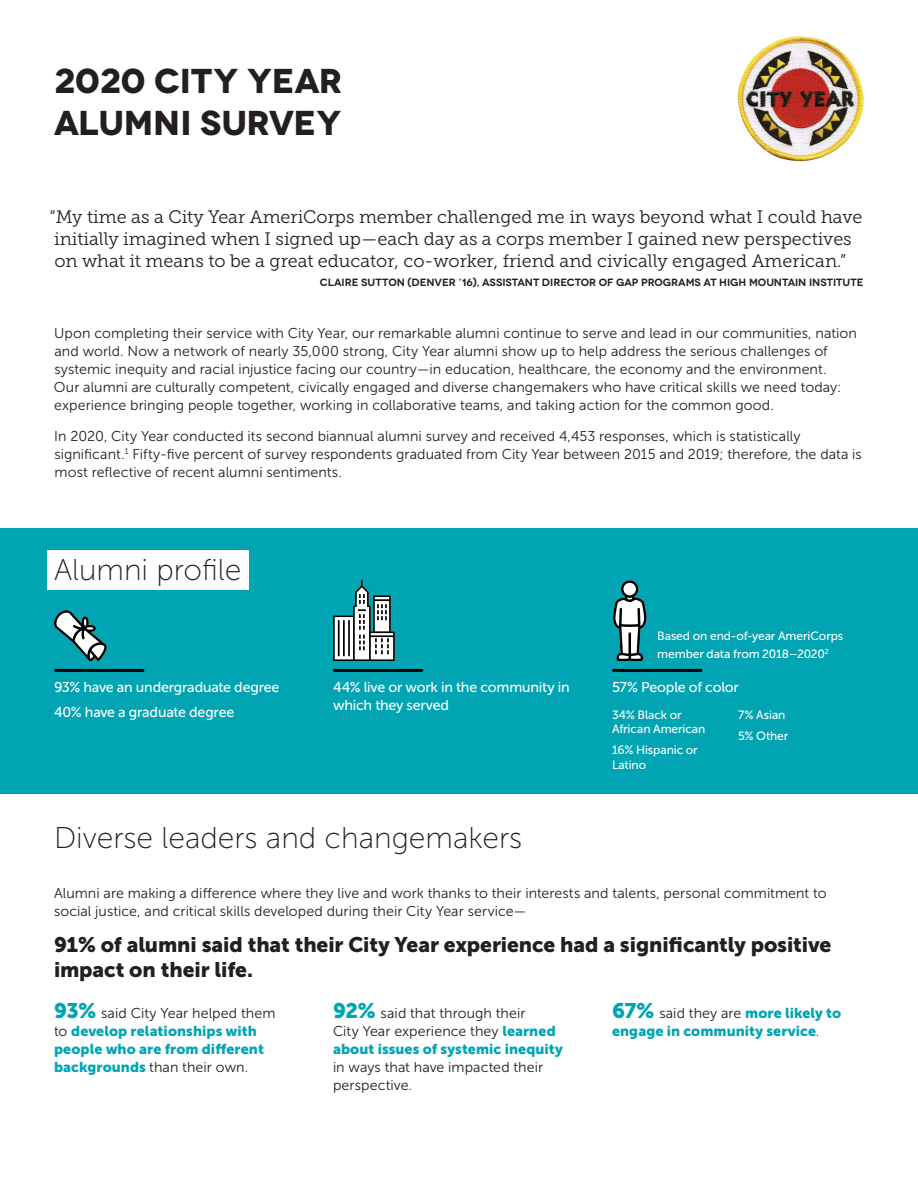
<style>
.page{position:relative;width:918px;height:1188px;background:#fff}
.page>*{position:absolute;margin:0;border:0;box-sizing:border-box;transform-origin:0 0}
.H1_-_InfoKit{font:700 34.5px "Novecentowide";color:#231f20}
.H2_-_Info_Kit{font:30px "Museo Sans 100";color:#231f20}
.Body_-_InfoKit{font:21px/25.2px "Museo Sans 900";letter-spacing:-.005em;color:#231f20}
.Quote_Callout_-_Info{font:18px/21.6px "Museo Slab 300";color:#231f20}
.Body_-_InfoKit-2{font:14.25px/18px "Museo Sans 300";letter-spacing:.005em;color:#231f20}
.Stat_-_Blk_Novecento{font:14.25px/18px "Museo Sans 900";letter-spacing:.005em;color:#00a4b3}
.Stat_-_Blk_Novecento-2{font:14.25px/18px "Museo Sans 300";letter-spacing:.005em;color:#231f20}
.Body-OnColorBlock__5{font:14.25px/18px "Museo Sans 500";letter-spacing:-.015em;color:#fff}
.Body-OnColorBlock__5-2{font:12px/14.4px "Museo Sans 500";letter-spacing:-.005em;color:#fff}
.Attribution_-_InfoKi{font:600 10.5px "Novecentowide";color:#231f20}
.s1{font-family:"Museo Sans 900";font-size:21px;color:#00a4b3}
.s2{font-family:"Museo Sans 900";color:#00a4b3}
.s3{font-size:21px}
.s4{font-family:"Museo Sans 300";color:#231f20}
</style>
<div class="page">
<div style="left:0;top:528px;width:918px;height:265px;background:#00a4b3"></div>
<div style="left:47px;top:551px;width:201px;height:39px;background:#fff"></div>
<hr style="left:56px;top:669px;width:87px;height:3px;background:#010203">
<hr style="left:334px;top:669px;width:88px;height:3px;background:#010203">
<hr style="left:614px;top:669px;width:87px;height:3px;background:#010203">
<svg style="left:54px;top:610px;width:53px;height:51px"></svg>
<svg style="left:333px;top:580px;width:62px;height:81px"></svg>
<svg style="left:612px;top:580px;width:35px;height:81px"></svg>
<img style="left:738px;top:36px;width:126px;height:126px">
<p class="H1_-_InfoKit" style="left:54px;top:60px;width:290px">2020 CITY YEAR</p>
<p class="H1_-_InfoKit" style="left:54px;top:101px;width:289px">ALUMNI SURVEY</p>
<p class="Quote_Callout_-_Info" style="left:50px;top:207px;width:814px">“My time as a City Year AmeriCorps member challenged me in ways beyond what I could have initially imagined when I signed up—each day as a corps member I gained new perspectives on what it means to be a great educator, co-worker, friend and civically engaged American.”</p>
<p class="Attribution_-_InfoKi" style="left:320px;top:276px;width:545px">CLAIRE SUTTON (DENVER ’16), ASSISTANT DIRECTOR OF GAP PROGRAMS AT HIGH MOUNTAIN INSTITUTE</p>
<p class="Body_-_InfoKit-2" style="left:54px;top:324px;width:804px">Upon completing their service with City Year, our remarkable alumni continue to serve and lead in our communities, nation and world. Now a network of nearly 35,000 strong, City Year alumni show up to help address the serious challenges of systemic inequity and racial injustice facing our country—in education, healthcare, the economy and the environment.<br>Our alumni are culturally competent, civically engaged and diverse changemakers who have critical skills we need today: experience bringing people together, working in collaborative teams, and taking action for the common good.</p>
<p class="Body_-_InfoKit-2" style="left:54px;top:427px;width:809px">In 2020, City Year conducted its second biannual alumni survey and received 4,453 responses, which is statistically significant.<sup>1</sup> Fifty-five percent of survey respondents graduated from City Year between 2015 and 2019; therefore, the data is most reflective of recent alumni sentiments.</p>
<p class="H2_-_Info_Kit" style="left:54px;top:553px;width:189px">Alumni profile</p>
<p class="Body-OnColorBlock__5-2" style="left:657px;top:627px;width:187px;line-height:18px">Based on end-of-year AmeriCorps member data from 2018–2020<sup>2</sup></p>
<p class="Body-OnColorBlock__5" style="left:54px;top:679px;width:227px">93% have an undergraduate degree</p>
<p class="Body-OnColorBlock__5" style="left:612px;top:679px;width:129px">57% People of color</p>
<p class="Body-OnColorBlock__5" style="left:54px;top:703px;width:182px">40% have a graduate degree</p>
<p class="Body-OnColorBlock__5" style="left:333px;top:679px;width:238px">44% live or work in the community in which they served</p>
<p class="Body-OnColorBlock__5-2" style="left:612px;top:707px;width:95px">34% Black or<br>African American</p>
<p class="Body-OnColorBlock__5-2" style="left:612px;top:743px;width:87px">16% Hispanic or<br>Latino</p>
<p class="Body-OnColorBlock__5-2" style="left:738px;top:707px;width:49px">7% Asian</p>
<p class="Body-OnColorBlock__5-2" style="left:738px;top:728px;width:52px">5% Other</p>
<p class="H2_-_Info_Kit" style="left:54px;top:821px;width:470px">Diverse leaders and changemakers</p>
<p class="Body_-_InfoKit-2" style="left:54px;top:884px;width:774px">Alumni are making a difference where they live and work thanks to their interests and talents, personal commitment to social justice, and critical skills developed during their City Year service—</p>
<p class="Body_-_InfoKit" style="left:54px;top:932px;width:779px">91% of alumni said that their City Year experience had a significantly positive impact on their life.</p>
<p class="Stat_-_Blk_Novecento-2" style="left:333px;top:1004px;width:231px"><span class="s1">92%</span> said that through their<br>City Year experience they <span class="s2">learned about issues of systemic inequity </span>in ways that have impacted their perspective.</p>
<p class="Stat_-_Blk_Novecento" style="left:612px;top:1003px;width:231px"><span class="s3">67%</span> <span class="s4">said they are</span> more likely to engage in community service<span class="s4">.</span></p>
<p class="Stat_-_Blk_Novecento" style="left:54px;top:1003px;width:223px"><span class="s3">93%</span> <span class="s4">said City Year helped them to</span> develop relationships with people who are from different backgrounds <span class="s4">than their own.</span></p>
</div>
